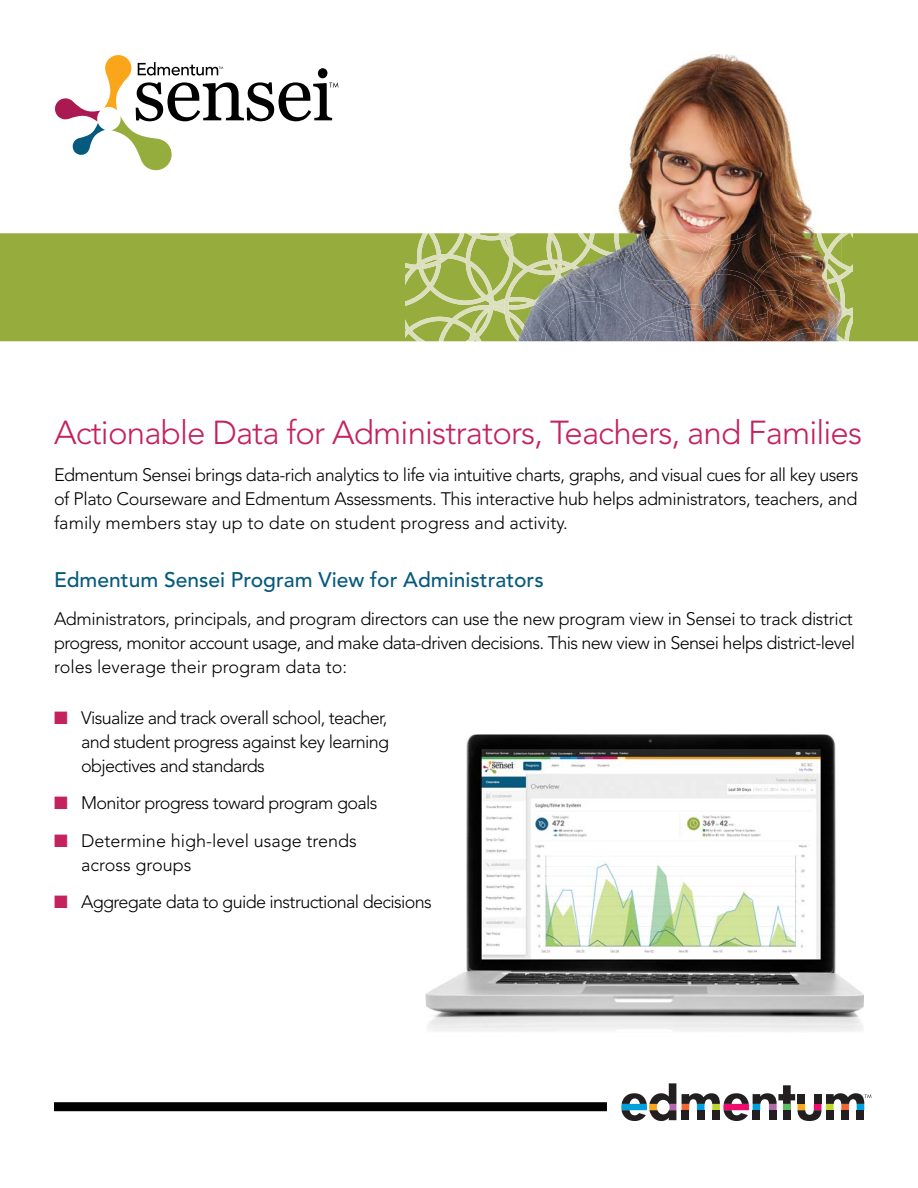
<style>
.page{position:relative;width:918px;height:1188px;background:#fff}
.page>*{position:absolute;margin:0;border:0;box-sizing:border-box;transform-origin:0 0}
.t1{font:300 33px "Avenir LT Std";letter-spacing:-.025em;color:#c3225f}
.t2{font:500 21px "Avenir LT Std";color:#065a7e}
.t3{font:300 18px/24px "Avenir LT Std";letter-spacing:-.035em;color:#000;text-align:justify}
.t4{font:300 18px/24px "Avenir LT Std";color:#000}
.s1{color:#c3225f}
</style>
<div class="page">
<div style="left:54px;top:1102px;width:553px;height:9px;background:#000"></div>
<svg style="left:682px;top:1085px;width:190px;height:36px"></svg>
<svg style="left:621px;top:1083px;width:55px;height:38px"></svg>
<div style="left:0;top:233px;width:918px;height:108px;background:#96ad3d"></div>
<svg style="left:55px;top:55px;width:283px;height:116px"></svg>
<img style="left:618px;top:54px;width:197px;height:179px">
<img style="left:562px;top:233px;width:58px;height:63px">
<img style="left:517px;top:233px;width:45px;height:27px">
<svg style="left:405px;top:233px;width:112px;height:108px;background:#aebe69"></svg>
<img style="left:510px;top:260px;width:90px;height:81px">
<img style="left:510px;top:239px;width:3px;height:36px">
<img style="left:541px;top:297px;width:84px;height:44px">
<img style="left:742px;top:233px;width:28px;height:37px">
<img style="left:749px;top:252px;width:80px;height:76px">
<img style="left:717px;top:270px;width:55px;height:34px">
<img style="left:717px;top:245px;width:25px;height:32px">
<img style="left:724px;top:290px;width:95px;height:51px">
<img style="left:709px;top:304px;width:29px;height:37px">
<img style="left:620px;top:245px;width:97px;height:87px">
<img style="left:614px;top:233px;width:97px;height:52px">
<img style="left:770px;top:233px;width:52px;height:52px">
<svg style="left:829px;top:233px;width:24px;height:108px"></svg>
<img style="left:779px;top:328px;width:43px;height:13px">
<img style="left:625px;top:316px;width:84px;height:25px">
<img style="left:822px;top:268px;width:20px;height:43px">
<img style="left:817px;top:233px;width:25px;height:35px">
<img style="left:822px;top:313px;width:20px;height:28px">
<img style="left:693px;top:233px;width:64px;height:12px">
<img style="left:426px;top:734px;width:438px;height:298px">
<img style="left:426px;top:895px;width:5px;height:18px">
<h1 class="t1" style="left:54px;top:417px;width:810px">Actionable Data for Administrators, Teachers, and Families</h1>
<p class="t3" style="left:54px;top:464px;width:806px">Edmentum Sensei brings data-rich analytics to life via intuitive charts, graphs, and visual cues for all key users of Plato Courseware and Edmentum Assessments. This interactive hub helps administrators, teachers, and family members stay up to date on student progress and activity.</p>
<p class="t2" style="left:54px;top:570px;width:491px">Edmentum Sensei Program View for Administrators</p>
<p class="t3" style="left:54px;top:607px;width:803px;text-align:left">Administrators, principals, and program directors can use the new program view in Sensei to track district progress, monitor account usage, and make data-driven decisions. This new view in Sensei helps district-level roles leverage their program data to:</p>
<p class="t3" style="left:81px;top:706px;width:310px;text-indent:-27px"><span class="s1">■</span> Visualize and track overall school, teacher, and student progress against key learning objectives and standards</p>
<p class="t3" style="left:54px;top:792px;width:325px"><span class="s1">■</span> Monitor progress toward program goals</p>
<p class="t4" style="left:81px;top:829px;width:277px;text-indent:-27px"><span class="s1">■</span> Determine high-level usage trends across groups</p>
<p class="t3" style="left:54px;top:891px;width:380px"><span class="s1">■</span> Aggregate data to guide instructional decisions</p>
</div>
